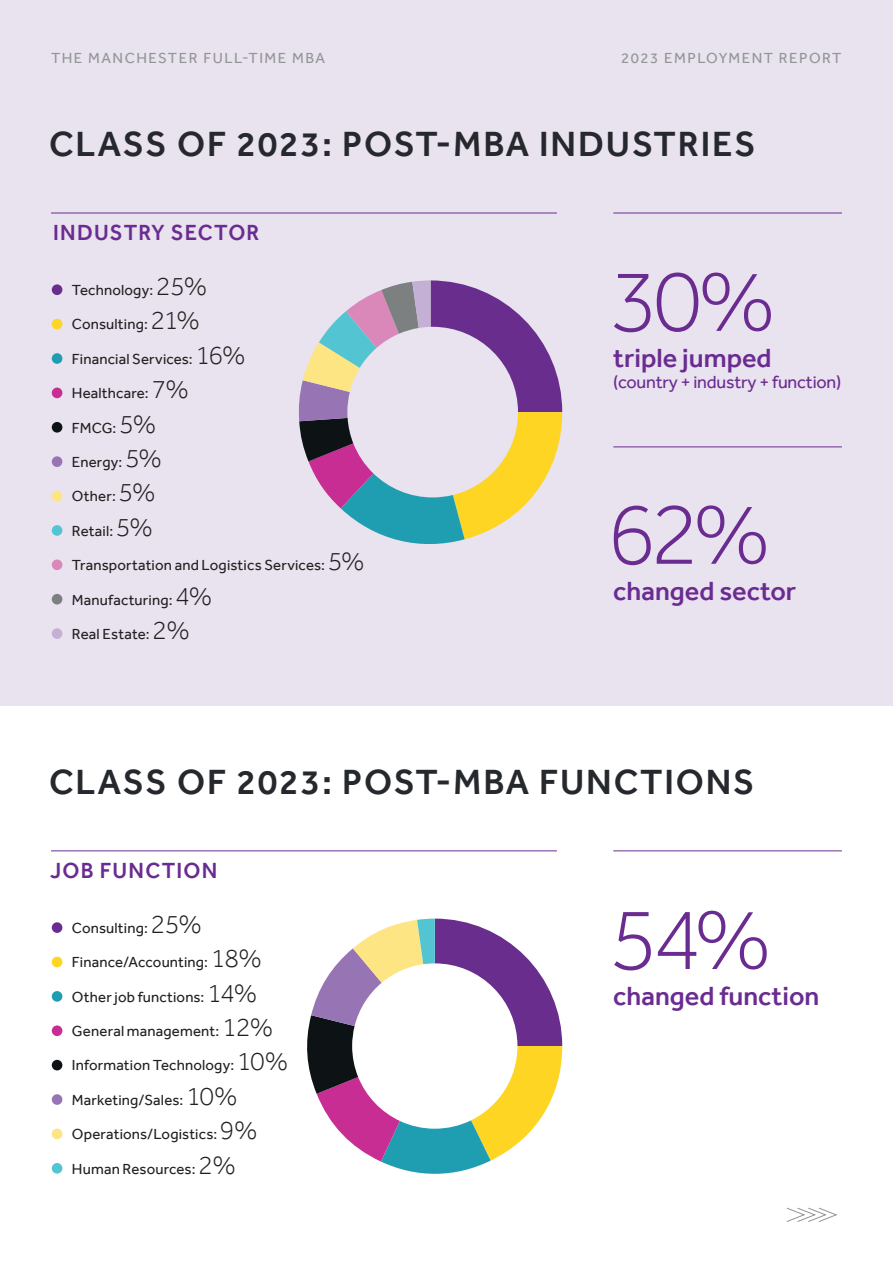
<style>
.page{position:relative;width:893px;height:1263px;background:#fff}
.page>*{position:absolute;margin:0;border:0;box-sizing:border-box;transform-origin:0 0}
.t1{font:300 90px "Effra";color:#6a2c91}
.t2{font:500 36px "Effra";letter-spacing:.05em;color:#25282d}
.t3{font:500 27px "Effra";color:#6a2c91}
.t4{font:500 22.5px "Effra";letter-spacing:.055em;color:#6a2c91}
.t5{font:18px "Effra";letter-spacing:-.01em;color:#6a2c91}
.t6{font:15px "Effra";letter-spacing:.01em;color:#231f20}
.t7{font:15px "Effra";letter-spacing:.1em;color:#929595}
.s1{font-weight:300;font-size:27px}
</style>
<div class="page">
<div style="left:0;top:0;width:893px;height:706px;background:#e9e2ef"></div>
<div style="left:52px;top:284px;width:10px;height:11px;background:#692d8d;border-radius:50%"></div>
<div style="left:52px;top:319px;width:10px;height:10px;background:#fdd522;border-radius:50%"></div>
<div style="left:52px;top:353px;width:10px;height:11px;background:#209eb1;border-radius:50%"></div>
<div style="left:52px;top:388px;width:10px;height:10px;background:#c72d93;border-radius:50%"></div>
<div style="left:52px;top:422px;width:10px;height:11px;background:#0d1214;border-radius:50%"></div>
<div style="left:52px;top:456px;width:10px;height:11px;background:#9774b3;border-radius:50%"></div>
<div style="left:52px;top:491px;width:10px;height:10px;background:#fce582;border-radius:50%"></div>
<div style="left:52px;top:525px;width:10px;height:11px;background:#52c4d2;border-radius:50%"></div>
<div style="left:52px;top:559px;width:10px;height:11px;background:#d988b9;border-radius:50%"></div>
<div style="left:52px;top:594px;width:10px;height:10px;background:#7d8081;border-radius:50%"></div>
<div style="left:52px;top:628px;width:10px;height:11px;background:#c3b0d4;border-radius:50%"></div>
<svg style="left:299px;top:280px;width:263px;height:264px"></svg>
<div style="left:52px;top:922px;width:10px;height:11px;background:#6a2c91;border-radius:50%"></div>
<div style="left:52px;top:957px;width:10px;height:10px;background:#fdd522;border-radius:50%"></div>
<div style="left:52px;top:991px;width:10px;height:11px;background:#209eb1;border-radius:50%"></div>
<div style="left:52px;top:1025px;width:10px;height:11px;background:#c72d93;border-radius:50%"></div>
<div style="left:52px;top:1060px;width:10px;height:10px;background:#0d1214;border-radius:50%"></div>
<div style="left:52px;top:1094px;width:10px;height:11px;background:#9774b3;border-radius:50%"></div>
<div style="left:52px;top:1128px;width:10px;height:11px;background:#fce582;border-radius:50%"></div>
<div style="left:52px;top:1163px;width:10px;height:10px;background:#52c4d2;border-radius:50%"></div>
<hr style="left:51px;top:213px;width:506px;height:1px;background:#6a2c91">
<hr style="left:613px;top:213px;width:229px;height:1px;background:#6a2c91">
<svg style="left:307px;top:918px;width:255px;height:256px"></svg>
<hr style="left:613px;top:446px;width:229px;height:1px;background:#6a2c91">
<hr style="left:613px;top:850px;width:229px;height:1px;background:#6a2c91">
<hr style="left:51px;top:850px;width:506px;height:1px;background:#6a2c91">
<svg style="left:786px;top:1207px;width:52px;height:15px"></svg>
<p class="t7" style="left:51px;top:49px;width:276px">THE MANCHESTER FULL-TIME MBA</p>
<p class="t7" style="left:621px;top:49px;width:222px">2023 EMPLOYMENT REPORT</p>
<h2 class="t2" style="left:49px;top:123px;width:708px">CLASS OF 2023: POST-MBA INDUSTRIES</h2>
<h3 class="t4" style="left:53px;top:219px;width:208px">INDUSTRY SECTOR</h3>
<p class="t6" style="left:72px;top:281px;width:136px">Technology: <span class="s1">25%</span></p>
<p class="t6" style="left:72px;top:316px;width:129px">Consulting: <span class="s1">21%</span></p>
<p class="t6" style="left:72px;top:350px;width:175px">Financial Services: <span class="s1">16%</span></p>
<p class="t6" style="left:72px;top:384px;width:118px">Healthcare: <span class="s1">7%</span></p>
<p class="t6" style="left:72px;top:419px;width:85px">FMCG: <span class="s1">5%</span></p>
<p class="t6" style="left:72px;top:453px;width:91px">Energy: <span class="s1">5%</span></p>
<p class="t6" style="left:72px;top:488px;width:85px">Other: <span class="s1">5%</span></p>
<p class="t6" style="left:72px;top:522px;width:82px">Retail: <span class="s1">5%</span></p>
<p class="t6" style="left:72px;top:556px;width:294px">Transportation and Logistics Services: <span class="s1">5%</span></p>
<p class="t6" style="left:72px;top:591px;width:141px">Manufacturing: <span class="s1">4%</span></p>
<p class="t6" style="left:72px;top:625px;width:119px">Real Estate: <span class="s1">2%</span></p>
<p class="t1" style="left:609px;top:250px;width:167px">30%</p>
<p class="t3" style="left:613px;top:342px;width:160px">triple jumped</p>
<p class="t5" style="left:613px;top:371px;width:230px">(country + industry + function)</p>
<p class="t1" style="left:607px;top:483px;width:164px">62%</p>
<p class="t3" style="left:613px;top:575px;width:184px">changed sector</p>
<h2 class="t2" style="left:49px;top:761px;width:707px">CLASS OF 2023: POST-MBA FUNCTIONS</h2>
<h3 class="t4" style="left:50px;top:857px;width:169px">JOB FUNCTION</h3>
<p class="t6" style="left:72px;top:919px;width:131px">Consulting: <span class="s1">25%</span></p>
<p class="t6" style="left:72px;top:953px;width:191px">Finance/Accounting: <span class="s1">18%</span></p>
<p class="t6" style="left:72px;top:988px;width:186px">Other job functions: <span class="s1">14%</span></p>
<p class="t6" style="left:72px;top:1022px;width:202px">General management: <span class="s1">12%</span></p>
<p class="t6" style="left:72px;top:1057px;width:217px">Information Technology: <span class="s1">10%</span></p>
<p class="t6" style="left:72px;top:1091px;width:167px">Marketing/Sales: <span class="s1">10%</span></p>
<p class="t6" style="left:72px;top:1125px;width:187px">Operations/Logistics: <span class="s1">9%</span></p>
<p class="t6" style="left:72px;top:1160px;width:165px">Human Resources: <span class="s1">2%</span></p>
<p class="t1" style="left:609px;top:888px;width:163px">54%</p>
<p class="t3" style="left:613px;top:980px;width:208px">changed function</p>
</div>
